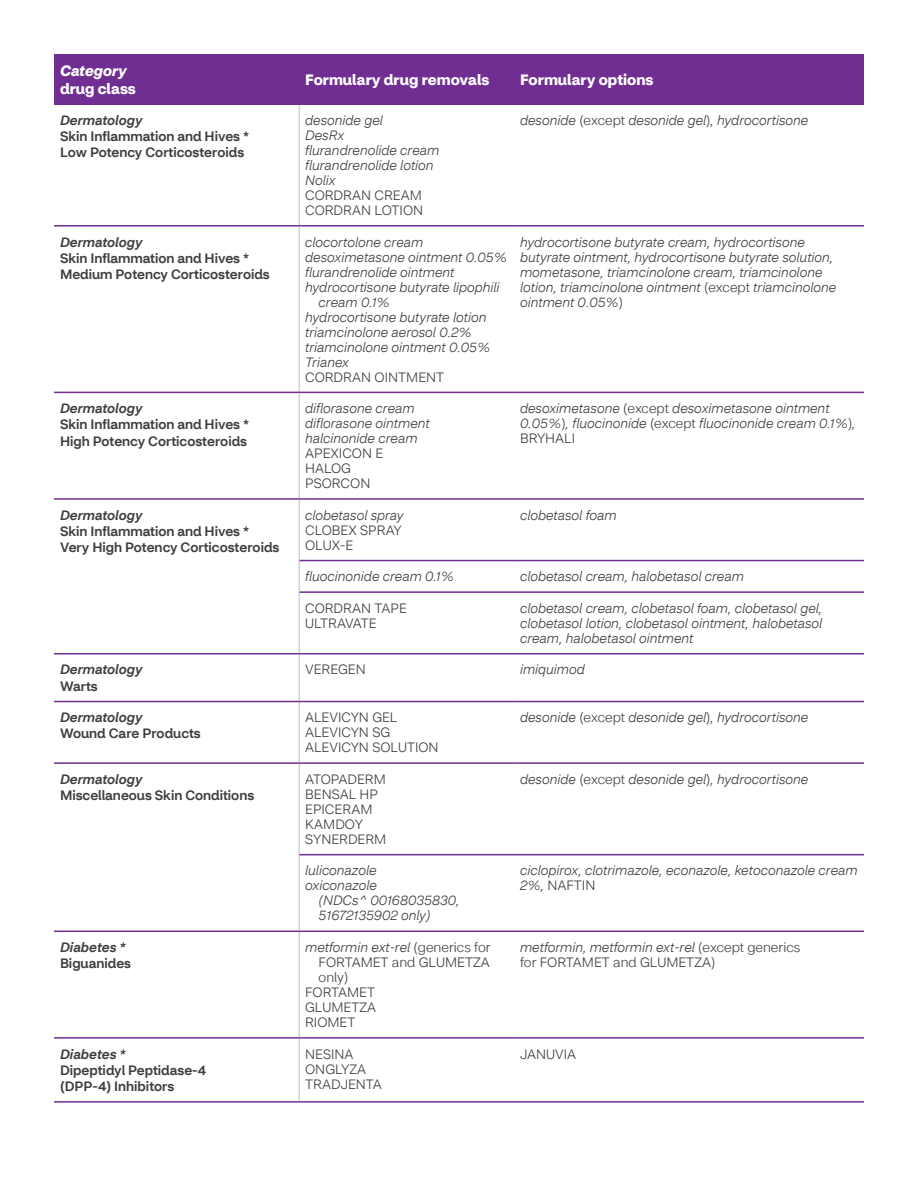
<style>
.page{position:relative;width:918px;height:1188px;background:#fff}
.page>*{position:absolute;margin:0;border:0;box-sizing:border-box;transform-origin:0 0}
.t1{font:700 15px/18.3px "CVS Health Sans";color:#fff}
.t2{font:italic 300 13.5px/15px "CVS Health Sans";color:#3e3e3f}
.t3{font:500 13.5px/16.2px "CVS Health Sans";color:#3e3e3f}
.t4{font:300 13.5px/15px "CVS Health Sans";color:#3e3e3f}
.t5{font:italic 500 13.5px/16.2px "CVS Health Sans";color:#3e3e3f}
.s1{font-style:italic}
.s2{font-style:normal}
</style>
<div class="page">
<div style="left:54px;top:54px;width:245px;height:51px;background:#702d92"></div>
<div style="left:299px;top:54px;width:215px;height:51px;background:#702d92"></div>
<div style="left:514px;top:54px;width:350px;height:51px;background:#702d92"></div>
<hr style="left:299px;top:105px;width:1px;height:120px;background:#bcbdc0">
<hr style="left:299px;top:227px;width:1px;height:165px;background:#bcbdc0">
<hr style="left:299px;top:393px;width:1px;height:105px;background:#bcbdc0">
<hr style="left:299px;top:500px;width:1px;height:61px;background:#bcbdc0">
<hr style="left:299px;top:561px;width:1px;height:31px;background:#bcbdc0">
<hr style="left:299px;top:592px;width:1px;height:61px;background:#bcbdc0">
<hr style="left:299px;top:654px;width:1px;height:47px;background:#bcbdc0">
<hr style="left:299px;top:702px;width:1px;height:60px;background:#bcbdc0">
<hr style="left:299px;top:764px;width:1px;height:91px;background:#bcbdc0">
<hr style="left:299px;top:855px;width:1px;height:76px;background:#bcbdc0">
<hr style="left:299px;top:932px;width:1px;height:105px;background:#bcbdc0">
<hr style="left:299px;top:1039px;width:1px;height:62px;background:#bcbdc0">
<hr style="left:54px;top:225px;width:245px;height:2px;background:#702d92">
<hr style="left:299px;top:225px;width:215px;height:2px;background:#702d92">
<hr style="left:514px;top:225px;width:350px;height:2px;background:#702d92">
<hr style="left:54px;top:392px;width:245px;height:1px;background:#702d92">
<hr style="left:299px;top:392px;width:215px;height:1px;background:#702d92">
<hr style="left:514px;top:392px;width:350px;height:1px;background:#702d92">
<hr style="left:54px;top:498px;width:245px;height:2px;background:#702d92">
<hr style="left:299px;top:498px;width:215px;height:2px;background:#702d92">
<hr style="left:514px;top:498px;width:350px;height:2px;background:#702d92">
<hr style="left:300px;top:560px;width:214px;height:1px;background:#702d92">
<hr style="left:514px;top:560px;width:350px;height:1px;background:#702d92">
<hr style="left:300px;top:591px;width:214px;height:2px;background:#702d92">
<hr style="left:514px;top:591px;width:350px;height:2px;background:#702d92">
<hr style="left:54px;top:653px;width:245px;height:1px;background:#702d92">
<hr style="left:299px;top:653px;width:215px;height:1px;background:#702d92">
<hr style="left:514px;top:653px;width:350px;height:1px;background:#702d92">
<hr style="left:54px;top:701px;width:245px;height:1px;background:#702d92">
<hr style="left:299px;top:701px;width:215px;height:1px;background:#702d92">
<hr style="left:514px;top:701px;width:350px;height:1px;background:#702d92">
<hr style="left:54px;top:762px;width:245px;height:2px;background:#702d92">
<hr style="left:299px;top:762px;width:215px;height:2px;background:#702d92">
<hr style="left:514px;top:762px;width:350px;height:2px;background:#702d92">
<hr style="left:300px;top:854px;width:214px;height:1px;background:#702d92">
<hr style="left:514px;top:854px;width:350px;height:1px;background:#702d92">
<hr style="left:54px;top:931px;width:245px;height:1px;background:#702d92">
<hr style="left:299px;top:931px;width:215px;height:1px;background:#702d92">
<hr style="left:514px;top:931px;width:350px;height:1px;background:#702d92">
<hr style="left:54px;top:1037px;width:245px;height:2px;background:#702d92">
<hr style="left:299px;top:1037px;width:215px;height:2px;background:#702d92">
<hr style="left:514px;top:1037px;width:350px;height:2px;background:#702d92">
<hr style="left:54px;top:1101px;width:245px;height:2px;background:#702d92">
<hr style="left:299px;top:1101px;width:215px;height:2px;background:#702d92">
<hr style="left:514px;top:1101px;width:350px;height:2px;background:#702d92">
<p class="t1" style="left:60px;top:62px;width:77px"><span class="s1">Category </span>drug class</p>
<p class="t1" style="left:305px;top:71px;width:186px">Formulary drug removals</p>
<p class="t1" style="left:520px;top:71px;width:135px">Formulary options</p>
<p class="t3" style="left:60px;top:112px;width:191px"><span class="s1">Dermatology<br></span>Skin Inflammation and Hives *<br>Low Potency Corticosteroids</p>
<p class="t2" style="left:305px;top:113px;width:136px">desonide gel<br>DesRx<br>flurandrenolide cream flurandrenolide lotion<br>Nolix<br><span class="s2">CORDRAN CREAM<br>CORDRAN LOTION</span></p>
<p class="t2" style="left:520px;top:113px;width:290px">desonide <span class="s2">(except</span> desonide gel<span class="s2">)</span>, hydrocortisone</p>
<p class="t3" style="left:60px;top:234px;width:211px"><span class="s1">Dermatology<br></span>Skin Inflammation and Hives *<br>Medium Potency Corticosteroids</p>
<p class="t2" style="left:305px;top:234px;width:120px">clocortolone cream</p>
<p class="t2" style="left:520px;top:234px;width:318px">hydrocortisone butyrate cream, hydrocortisone butyrate ointment, hydrocortisone butyrate solution, mometasone, triamcinolone cream, triamcinolone lotion, triamcinolone ointment <span class="s2">(except</span> triamcinolone ointment 0.05%<span class="s2">)</span></p>
<p class="t2" style="left:305px;top:249px;width:203px">desoximetasone ointment 0.05%</p>
<p class="t2" style="left:305px;top:264px;width:151px">flurandrenolide ointment</p>
<p class="t2" style="left:305px;top:279px;width:196px">hydrocortisone butyrate lipophili</p>
<p class="t2" style="left:319px;top:294px;width:73px">cream 0.1%</p>
<p class="t2" style="left:305px;top:309px;width:183px">hydrocortisone butyrate lotion</p>
<p class="t2" style="left:305px;top:324px;width:168px">triamcinolone aerosol 0.2%</p>
<p class="t2" style="left:305px;top:339px;width:187px">triamcinolone ointment 0.05%</p>
<p class="t2" style="left:305px;top:354px;width:45px">Trianex</p>
<p class="t4" style="left:305px;top:369px;width:141px">CORDRAN OINTMENT</p>
<p class="t3" style="left:60px;top:400px;width:191px"><span class="s1">Dermatology<br></span>Skin Inflammation and Hives *<br>High Potency Corticosteroids</p>
<p class="t2" style="left:305px;top:401px;width:126px">diflorasone cream diflorasone ointment halcinonide cream<br><span class="s2">APEXICON E<br>HALOG<br>PSORCON</span></p>
<p class="t2" style="left:520px;top:401px;width:337px">desoximetasone <span class="s2">(except</span> desoximetasone ointment<br>0.05%<span class="s2">)</span>, fluocinonide <span class="s2">(except</span> fluocinonide cream 0.1%<span class="s2">)</span>,<br><span class="s2">BRYHALI</span></p>
<p class="t3" style="left:60px;top:507px;width:221px"><span class="s1">Dermatology<br></span>Skin Inflammation and Hives *<br>Very High Potency Corticosteroids</p>
<p class="t4" style="left:305px;top:508px;width:100px"><span class="s1">clobetasol spray<br></span>CLOBEX SPRAY<br>OLUX-E</p>
<p class="t2" style="left:520px;top:508px;width:98px">clobetasol foam</p>
<p class="t2" style="left:305px;top:569px;width:150px">fluocinonide cream 0.1%</p>
<p class="t2" style="left:520px;top:569px;width:225px">clobetasol cream, halobetasol cream</p>
<p class="t4" style="left:305px;top:601px;width:103px">CORDRAN TAPE<br>ULTRAVATE</p>
<p class="t2" style="left:520px;top:601px;width:304px;text-align:justify">clobetasol cream, clobetasol foam, clobetasol gel, clobetasol lotion, clobetasol ointment, halobetasol cream, halobetasol ointment</p>
<p class="t5" style="left:60px;top:662px;width:84px">Dermatology<br><span class="s2">Warts</span></p>
<p class="t4" style="left:305px;top:662px;width:62px">VEREGEN</p>
<p class="t2" style="left:520px;top:662px;width:66px">imiquimod</p>
<p class="t3" style="left:60px;top:709px;width:142px"><span class="s1">Dermatology<br></span>Wound Care Products</p>
<p class="t4" style="left:305px;top:710px;width:135px">ALEVICYN GEL<br>ALEVICYN SG<br>ALEVICYN SOLUTION</p>
<p class="t2" style="left:520px;top:710px;width:290px">desonide <span class="s2">(except</span> desonide gel<span class="s2">)</span>, hydrocortisone</p>
<p class="t3" style="left:60px;top:771px;width:196px"><span class="s1">Dermatology<br></span>Miscellaneous Skin Conditions</p>
<p class="t4" style="left:305px;top:772px;width:83px">ATOPADERM<br>BENSAL HP<br>EPICERAM<br>KAMDOY<br>SYNERDERM</p>
<p class="t2" style="left:520px;top:772px;width:290px">desonide <span class="s2">(except</span> desonide gel<span class="s2">)</span>, hydrocortisone</p>
<p class="t2" style="left:305px;top:863px;width:73px">luliconazole</p>
<p class="t2" style="left:305px;top:878px;width:73px">oxiconazole</p>
<p class="t2" style="left:319px;top:893px;width:142px">(NDCs^ 00168035830,</p>
<p class="t2" style="left:319px;top:908px;width:113px">51672135902 only)</p>
<p class="t2" style="left:520px;top:863px;width:339px">ciclopirox, clotrimazole, econazole, ketoconazole cream<br>2%, <span class="s2">NAFTIN</span></p>
<p class="t3" style="left:60px;top:939px;width:73px"><span class="s1">Diabetes *<br></span>Biguanides</p>
<p class="t2" style="left:305px;top:940px;width:187px">metformin ext-rel <span class="s2">(generics for</span></p>
<p class="t4" style="left:319px;top:955px;width:173px">FORTAMET and GLUMETZA</p>
<p class="t4" style="left:319px;top:970px;width:31px">only)</p>
<p class="t4" style="left:305px;top:985px;width:71px">FORTAMET</p>
<p class="t4" style="left:305px;top:1000px;width:73px">GLUMETZA</p>
<p class="t4" style="left:305px;top:1015px;width:52px">RIOMET</p>
<p class="t4" style="left:520px;top:940px;width:282px"><span class="s1">metformin, metformin ext-rel</span> (except generics for FORTAMET and GLUMETZA)</p>
<p class="t3" style="left:60px;top:1046px;width:148px"><span class="s1">Diabetes *<br></span>Dipeptidyl Peptidase-4 (DPP-4) Inhibitors</p>
<p class="t4" style="left:305px;top:1046px;width:78px">NESINA<br>ONGLYZA<br>TRADJENTA</p>
<p class="t4" style="left:520px;top:1046px;width:58px">JANUVIA</p>
</div>
